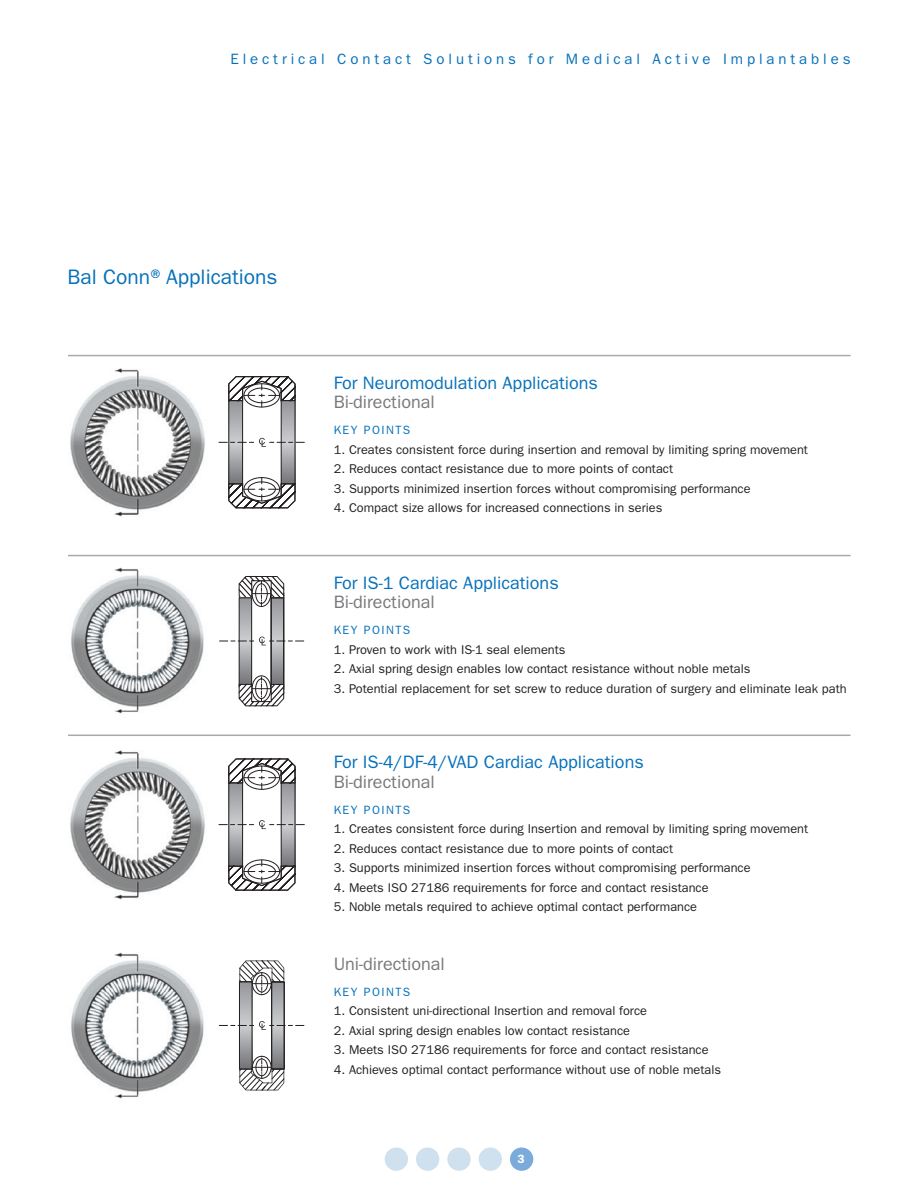
<style>
.page{position:relative;width:918px;height:1188px;background:#fff}
.page>*{position:absolute;margin:0;border:0;box-sizing:border-box;transform-origin:0 0}
.HEAD_-_FRANKLIN{font:21px "ITC Franklin Gothic Std";color:#0671ba}
.t1{font:18px "ITC Franklin Gothic Std";color:#0671ba}
.t2{font:18px "ITC Franklin Gothic Std";color:#76787b}
.t3{font:15px "ITC Franklin Gothic Std";letter-spacing:.26em;color:#0671ba}
.t4{font:12.75px "ITC Franklin Gothic Std";color:#231f20}
.t5{font:12px "ITC Franklin Gothic Std";letter-spacing:.12em;color:#0671ba}
.t6{font:600 12px "ITC Franklin Gothic Std";color:#fff}
</style>
<div class="page">
<div style="left:385px;top:1148px;width:23px;height:23px;background:#cfe1ef;border-radius:50%"></div>
<div style="left:416px;top:1148px;width:23px;height:23px;background:#cfe1ef;border-radius:50%"></div>
<div style="left:447px;top:1148px;width:24px;height:23px;background:#cfe1ef;border-radius:50%"></div>
<div style="left:479px;top:1148px;width:23px;height:23px;background:#cfe1ef;border-radius:50%"></div>
<div style="left:510px;top:1148px;width:23px;height:23px;background:#7aabdb;border-radius:50%"></div>
<img style="left:70px;top:368px;width:149px;height:149px">
<div style="left:244px;top:477px;width:36px;height:24px;border:1px solid #231f20;border-radius:50%"></div>
<svg style="left:230px;top:407px;width:11px;height:71px"></svg>
<div style="left:228px;top:384px;width:15px;height:106px;border:1px solid #231f20"></div>
<svg style="left:283px;top:407px;width:10px;height:71px"></svg>
<div style="left:281px;top:384px;width:14px;height:106px;border:1px solid #231f20"></div>
<svg style="left:228px;top:376px;width:68px;height:31px"></svg>
<svg style="left:228px;top:478px;width:68px;height:31px"></svg>
<svg style="left:219px;top:438px;width:85px;height:9px"></svg>
<img style="left:70px;top:750px;width:149px;height:150px">
<svg style="left:230px;top:789px;width:11px;height:71px"></svg>
<div style="left:228px;top:767px;width:15px;height:106px;border:1px solid #231f20"></div>
<svg style="left:283px;top:789px;width:10px;height:71px"></svg>
<div style="left:281px;top:766px;width:14px;height:107px;border:1px solid #231f20"></div>
<div style="left:244px;top:766px;width:36px;height:24px;border:1px solid #231f20;border-radius:50%"></div>
<svg style="left:228px;top:758px;width:68px;height:31px"></svg>
<svg style="left:228px;top:860px;width:68px;height:31px"></svg>
<svg style="left:219px;top:820px;width:85px;height:9px"></svg>
<img style="left:71px;top:567px;width:133px;height:147px">
<div style="left:252px;top:580px;width:19px;height:27px;border:1px solid #231f20;border-radius:50%"></div>
<svg style="left:238px;top:576px;width:46px;height:30px"></svg>
<div style="left:252px;top:675px;width:19px;height:27px;border:1px solid #231f20;border-radius:50%"></div>
<svg style="left:241px;top:600px;width:9px;height:76px"></svg>
<div style="left:239px;top:598px;width:13px;height:88px;border:1px solid #231f20"></div>
<svg style="left:273px;top:600px;width:9px;height:76px"></svg>
<div style="left:271px;top:598px;width:13px;height:92px;border:1px solid #231f20"></div>
<svg style="left:238px;top:676px;width:46px;height:31px"></svg>
<svg style="left:219px;top:637px;width:85px;height:8px"></svg>
<img style="left:71px;top:952px;width:148px;height:147px">
<svg style="left:241px;top:995px;width:9px;height:61px"></svg>
<div style="left:239px;top:982px;width:13px;height:87px;border:1px solid #231f20"></div>
<svg style="left:273px;top:995px;width:10px;height:61px"></svg>
<div style="left:271px;top:982px;width:14px;height:87px;border:1px solid #231f20"></div>
<svg style="left:239px;top:960px;width:46px;height:35px"></svg>
<svg style="left:239px;top:1056px;width:46px;height:35px"></svg>
<svg style="left:219px;top:1021px;width:85px;height:9px"></svg>
<hr style="left:68px;top:355px;width:783px;height:1px;background:#a8a9ad">
<hr style="left:68px;top:555px;width:783px;height:1px;background:#a8a9ad">
<hr style="left:68px;top:735px;width:783px;height:1px;background:#a8a9ad">
<p class="t3" style="left:230px;top:51px;width:622px">Electrical Contact Solutions for Medical Active Implantables</p>
<p class="HEAD_-_FRANKLIN" style="left:68px;top:265px;width:211px">Bal Conn®Applications</p>
<p class="t1" style="left:334px;top:372px;width:266px">For Neuromodulation Applications</p>
<p class="t2" style="left:334px;top:392px;width:103px">Bi-directional</p>
<p class="t5" style="left:334px;top:423px;width:78px">KEY POINTS</p>
<p class="t4" style="left:334px;top:442px;width:476px">1. Creates consistent force during insertion and removal by limiting spring movement</p>
<p class="t4" style="left:334px;top:462px;width:341px">2. Reduces contact resistance due to more points of contact</p>
<p class="t4" style="left:334px;top:481px;width:418px">3. Supports minimized insertion forces without compromising performance</p>
<p class="t4" style="left:334px;top:501px;width:330px">4. Compact size allows for increased connections in series</p>
<p class="t1" style="left:334px;top:572px;width:226px">For IS-1 Cardiac Applications</p>
<p class="t2" style="left:334px;top:592px;width:103px">Bi-directional</p>
<p class="t5" style="left:334px;top:623px;width:78px">KEY POINTS</p>
<p class="t4" style="left:334px;top:642px;width:233px">1. Proven to work with IS-1 seal elements</p>
<p class="t4" style="left:334px;top:662px;width:418px">2. Axial spring design enables low contact resistance without noble metals</p>
<p class="t4" style="left:334px;top:681px;width:514px">3. Potential replacement for set screw to reduce duration of surgery and eliminate leak path</p>
<p class="t1" style="left:334px;top:752px;width:312px">For IS-4/DF-4/VAD Cardiac Applications</p>
<p class="t2" style="left:334px;top:771px;width:103px">Bi-directional</p>
<p class="t5" style="left:334px;top:803px;width:78px">KEY POINTS</p>
<p class="t4" style="left:334px;top:822px;width:476px">1. Creates consistent force during Insertion and removal by limiting spring movement</p>
<p class="t4" style="left:334px;top:841px;width:341px">2. Reduces contact resistance due to more points of contact</p>
<p class="t4" style="left:334px;top:861px;width:418px">3. Supports minimized insertion forces without compromising performance</p>
<p class="t4" style="left:334px;top:880px;width:376px">4. Meets ISO 27186 requirements for force and contact resistance</p>
<p class="t4" style="left:334px;top:900px;width:365px">5. Noble metals required to achieve optimal contact performance</p>
<p class="t2" style="left:334px;top:953px;width:113px">Uni-directional</p>
<p class="t5" style="left:334px;top:985px;width:78px">KEY POINTS</p>
<p class="t4" style="left:334px;top:1004px;width:315px">1. Consistent uni-directional Insertion and removal force</p>
<p class="t4" style="left:334px;top:1023px;width:298px">2. Axial spring design enables low contact resistance</p>
<p class="t4" style="left:334px;top:1043px;width:376px">3. Meets ISO 27186 requirements for force and contact resistance</p>
<p class="t4" style="left:334px;top:1062px;width:389px">4. Achieves optimal contact performance without use of noble metals</p>
<p class="t6" style="left:518px;top:1152px;width:9px">3</p>
</div>
